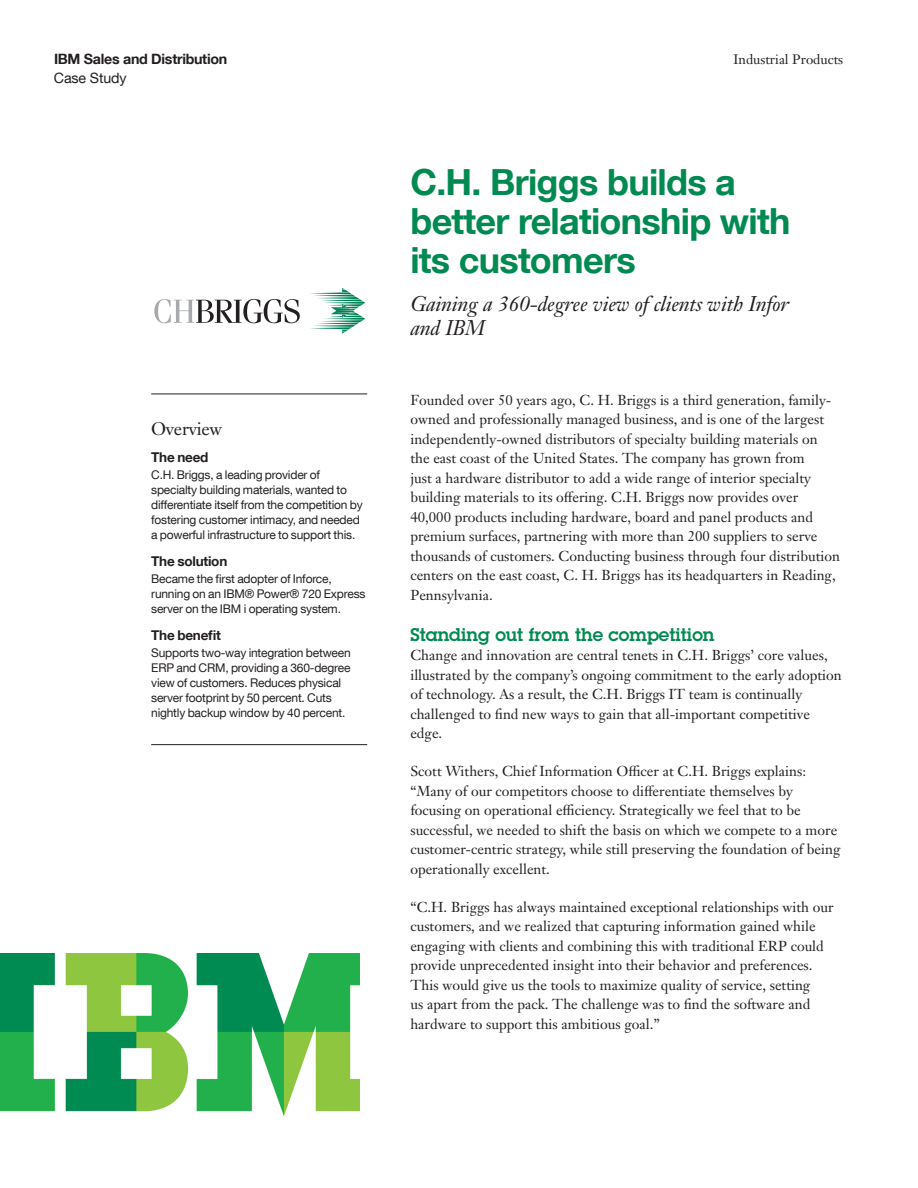
<style>
.page{position:relative;width:918px;height:1188px;background:#fff}
.page>*{position:absolute;margin:0;border:0;box-sizing:border-box;transform-origin:0 0}
._1A_title__color{font:700 36px/39px "Helvetica Neue LT Com";letter-spacing:-.02em;color:#008a52}
._1B_subtitle{font:italic 21px/24px "Janson Text LT Pro";letter-spacing:-.01em;color:#231f20}
._2A_head__color{font:600 18px "Lubalin Graph Std";color:#008a52}
._3A_highlight_head{font:18px "Janson Text LT Pro";letter-spacing:-.015em;color:#231f20}
._2C_body{font:14.25px/19.5px "Janson Text LT Pro";color:#231f20}
.t1{font:700 14.25px "Helvetica Neue LT Com";letter-spacing:-.02em;color:#231f20}
.t2{font:14.25px "Helvetica Neue LT Com";letter-spacing:-.01em;color:#231f20}
._3B_highlight_subhea{font:700 13.5px "Helvetica Neue LT Com";letter-spacing:-.015em;color:#231f20}
.t3{font:13.5px "Janson Text LT Pro";color:#231f20}
._3C_highlight_body{font:12px/15px "Helvetica Neue LT Com";letter-spacing:-.015em;color:#231f20}
</style>
<div class="page">
<hr style="left:151px;top:394px;width:216px;height:1px;background:#231f20">
<hr style="left:151px;top:744px;width:216px;height:1px;background:#231f20">
<img style="left:0;top:954px;width:360px;height:162px">
<svg style="left:310px;top:288px;width:55px;height:46px"></svg>
<svg style="left:154px;top:299px;width:146px;height:24px"></svg>
<p class="t1" style="left:54px;top:50px;width:175px">IBM Sales and Distribution</p>
<p class="t3" style="left:734px;top:51px;width:111px">Industrial Products</p>
<p class="t2" style="left:54px;top:69px;width:74px">Case Study</p>
<p class="_3A_highlight_head" style="left:151px;top:417px;width:73px">Overview</p>
<p class="_3B_highlight_subhea" style="left:151px;top:448px;width:59px">The need</p>
<p class="_3C_highlight_body" style="left:151px;top:467px;width:213px">C.H. Briggs, a leading provider of specialty building materials, wanted to differentiate itself from the competition by fostering customer intimacy, and needed a powerful infrastructure to support this.</p>
<p class="_3B_highlight_subhea" style="left:151px;top:553px;width:78px">The solution</p>
<p class="_3C_highlight_body" style="left:151px;top:571px;width:216px">Became the first adopter of Inforce, running on an IBM® Power® 720 Express server on the IBM i operating system.</p>
<p class="_3B_highlight_subhea" style="left:151px;top:627px;width:71px">The benefit</p>
<p class="_3C_highlight_body" style="left:151px;top:645px;width:201px">Supports two-way integration between ERP and CRM, providing a 360-degree view of customers. Reduces physical server footprint by 50 percent. Cuts nightly backup window by 40 percent.</p>
<p class="_1A_title__color" style="left:410px;top:162px;width:381px">C.H. Briggs builds a better relationship with its customers</p>
<p class="_1B_subtitle" style="left:410px;top:292px;width:380px">Gaining a 360-degree view of clients with Infor and IBM</p>
<p class="_2C_body" style="left:410px;top:390px;width:431px">Founded over 50 years ago, C. H. Briggs is a third generation, family&shy;owned and professionally managed business, and is one of the largest independently-owned distributors of specialty building materials on the east coast of the United States. The company has grown from<br>just a hardware distributor to add a wide range of interior specialty building materials to its offering. C.H. Briggs now provides over 40,000 products including hardware, board and panel products and premium surfaces, partnering with more than 200 suppliers to serve thousands of customers. Conducting business through four distribution centers on the east coast, C. H. Briggs has its headquarters in Reading, Pennsylvania.</p>
<p class="_2A_head__color" style="left:410px;top:623px;width:305px">Standing out from the competition</p>
<p class="_2C_body" style="left:410px;top:646px;width:433px">Change and innovation are central tenets in C.H. Briggs’ core values, illustrated by the company’s ongoing commitment to the early adoption of technology. As a result, the C.H. Briggs IT team is continually challenged to find new ways to gain that all-important competitive edge.</p>
<p class="_2C_body" style="left:410px;top:761px;width:432px">Scott Withers, Chief Information Officer at C.H. Briggs explains: “Many of our competitors choose to differentiate themselves by focusing on operational efficiency. Strategically we feel that to be successful, we needed to shift the basis on which we compete to a more customer-centric strategy, while still preserving the foundation of being operationally excellent.</p>
<p class="_2C_body" style="left:410px;top:897px;width:425px">“C.H. Briggs has always maintained exceptional relationships with our customers, and we realized that capturing information gained while engaging with clients and combining this with traditional ERP could provide unprecedented insight into their behavior and preferences.<br>This would give us the tools to maximize quality of service, setting<br>us apart from the pack. The challenge was to find the software and hardware to support this ambitious goal.”</p>
</div>
